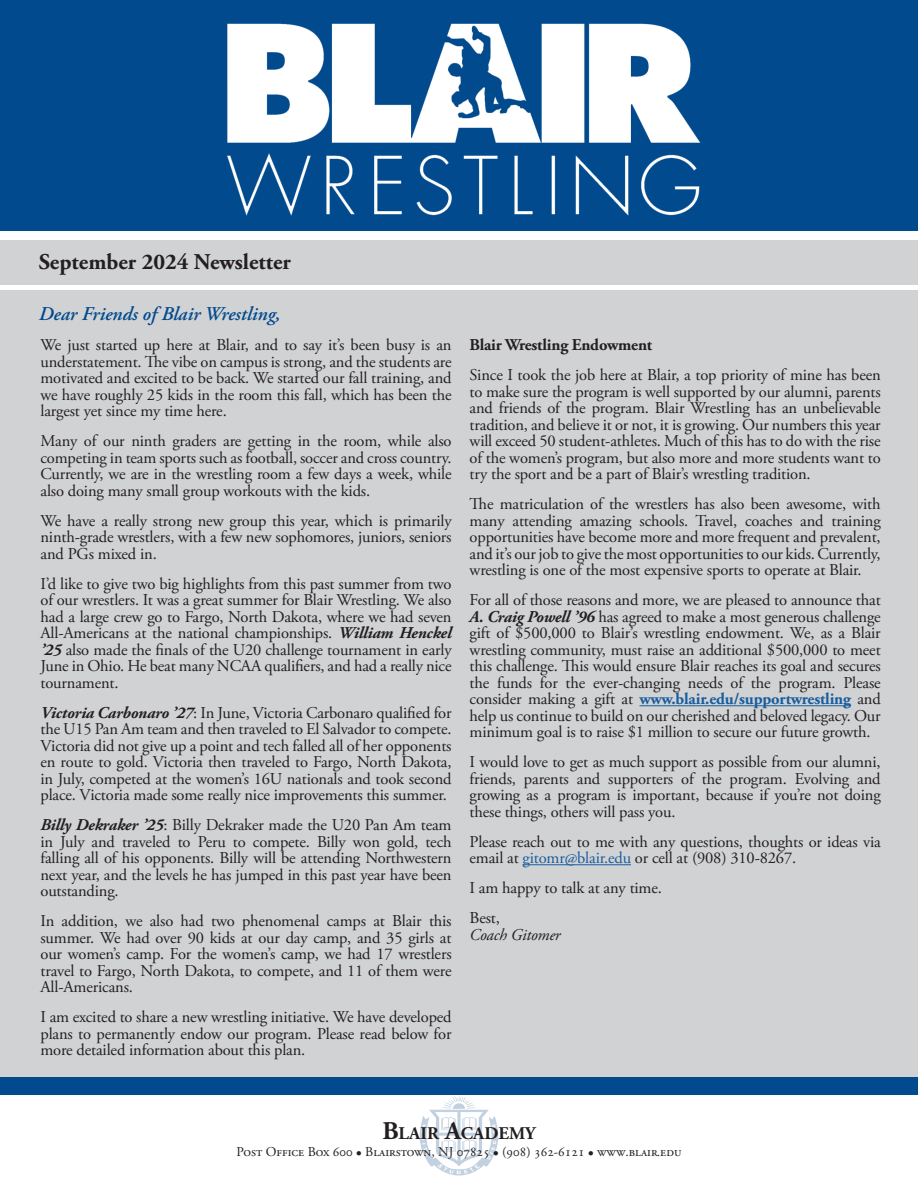
<style>
.page{position:relative;width:918px;height:1188px;background:#fff}
.page>*{position:absolute;margin:0;border:0;box-sizing:border-box;transform-origin:0 0}
.t1{font:700 22.5px "Adobe Garamond Pro";color:#231f20}
.t2{font:italic 600 19.5px "Adobe Garamond Pro";color:#004a8d}
.t3{font:700 17.85px "Adobe Garamond Pro";color:#231f20}
.t4{font:16.5px/16.5px "Adobe Garamond Pro";letter-spacing:-.01em;color:#231f20;text-align:justify}
.t5{font:700 16.5px "Adobe Garamond Pro";letter-spacing:-.01em;color:#231f20}
.t6{font:italic 16.5px/16.5px "Adobe Garamond Pro";letter-spacing:-.01em;color:#231f20}
.t7{font:13.5px "Adobe Garamond Pro";color:#231f20}
.s1{font-weight:700;font-style:italic}
.s2{font-weight:700;color:#175d9e}
.s3{color:#175d9e}
.s4{font-style:normal}
.s5{font-size:25.5px}
</style>
<div class="page">
<div style="left:0;top:0;width:918px;height:230px;background:#004a8d"></div>
<div style="left:0;top:240px;width:918px;height:45px;background:#d1d2d4"></div>
<div style="left:0;top:291px;width:918px;height:789px;background:#d1d2d4"></div>
<div style="left:0;top:1077px;width:918px;height:18px;background:#004a8d"></div>
<img style="left:227px;top:23px;width:474px;height:193px">
<svg style="left:420px;top:1096px;width:78px;height:80px"></svg>
<hr style="left:639px;top:705px;width:212px;height:1px;background:#175d9e">
<hr style="left:523px;top:864px;width:108px;height:1px;background:#175d9e">
<p class="t1" style="left:39px;top:249px;width:254px">September 2024 Newsletter</p>
<p class="t2" style="left:39px;top:303px;width:243px">Dear Friends of Blair Wrestling,</p>
<p class="t4" style="left:40px;top:337px;width:413px">We just started up here at Blair, and to say it’s been busy is an understatement. The vibe on campus is strong, and the students are motivated and excited to be back. We started our fall training, and we have roughly 25 kids in the room this fall, which has been the largest yet since my time here.</p>
<p class="t4" style="left:40px;top:433px;width:413px">Many of our ninth graders are getting in the room, while also competing in team sports such as football, soccer and cross country.<br>Currently, we are in the wrestling room a few days a week, while also doing many small group workouts with the kids.</p>
<p class="t4" style="left:40px;top:513px;width:413px">We have a really strong new group this year, which is primarily ninth-grade wrestlers, with a few new sophomores, juniors, seniors and PGs mixed in.</p>
<p class="t4" style="left:40px;top:576px;width:413px">I’d like to give two big highlights from this past summer from two of our wrestlers. It was a great summer for Blair Wrestling. We also had a large crew go to Fargo, North Dakota, where we had seven All-Americans at the national championships. <span class="s1">William Henckel ’25</span> also made the finals of the U20 challenge tournament in early June in Ohio. He beat many NCAA qualifiers, and had a really nice tournament.</p>
<p class="t4" style="left:40px;top:705px;width:413px"><span class="s1">Victoria Carbonaro ’27</span>: In June, Victoria Carbonaro qualified for the U15 Pan Am team and then traveled to El Salvador to compete.<br>Victoria did not give up a point and tech falled all of her opponents en route to gold. Victoria then traveled to Fargo, North Dakota, in July, competed at the women’s 16U nationals and took second place. Victoria made some really nice improvements this summer.</p>
<p class="t4" style="left:40px;top:817px;width:413px"><span class="s1">Billy Dekraker ’25</span>: Billy Dekraker made the U20 Pan Am team in July and traveled to Peru to compete. Billy won gold, tech falling all of his opponents. Billy will be attending Northwestern next year, and the levels he has jumped in this past year have been outstanding.</p>
<p class="t4" style="left:40px;top:913px;width:413px">In addition, we also had two phenomenal camps at Blair this summer. We had over 90 kids at our day camp, and 35 girls at our women’s camp. For the women’s camp, we had 17 wrestlers travel to Fargo, North Dakota, to compete, and 11 of them were All-Americans.</p>
<p class="t4" style="left:40px;top:1009px;width:413px">I am excited to share a new wrestling initiative. We have developed plans to permanently endow our program. Please read below for more detailed information about this plan.</p>
<p class="t5" style="left:470px;top:335px;width:184px">Blair Wrestling Endowment</p>
<p class="t4" style="left:470px;top:367px;width:413px">Since I took the job here at Blair, a top priority of mine has been to make sure the program is well supported by our alumni, parents and friends of the program. Blair Wrestling has an unbelievable tradition, and believe it or not, it is growing. Our numbers this year will exceed 50 student-athletes. Much of this has to do with the rise of the women’s program, but also more and more students want to try the sport and be a part of Blair’s wrestling tradition.</p>
<p class="t4" style="left:470px;top:496px;width:413px">The matriculation of the wrestlers has also been awesome, with many attending amazing schools. Travel, coaches and training opportunities have become more and more frequent and prevalent, and it’s our job to give the most opportunities to our kids. Currently, wrestling is one of the most expensive sports to operate at Blair.</p>
<p class="t4" style="left:470px;top:592px;width:413px">For all of those reasons and more, we are pleased to announce that <span class="s1">A. Craig Powell ’96</span> has agreed to make a most generous challenge gift of $500,000 to Blair’s wrestling endowment. We, as a Blair wrestling community, must raise an additional $500,000 to meet this challenge. This would ensure Blair reaches its goal and secures the funds for the ever-changing needs of the program. Please consider making a gift at <span class="s2">www.blair.edu/supportwrestling</span> and help us continue to build on our cherished and beloved legacy. Our minimum goal is to raise $1 million to secure our future growth.</p>
<p class="t4" style="left:470px;top:754px;width:413px">I would love to get as much support as possible from our alumni, friends, parents and supporters of the program. Evolving and growing as a program is important, because if you’re not doing these things, others will pass you.</p>
<p class="t4" style="left:470px;top:834px;width:413px">Please reach out to me with any questions, thoughts or ideas via email at <span class="s3">gitomr@blair.edu</span> or cell at (908) 310-8267.</p>
<p class="t4" style="left:470px;top:880px;width:194px">I am happy to talk at any time.</p>
<p class="t6" style="left:470px;top:910px;width:92px"><span class="s4">Best,<br></span>Coach Gitomer</p>
<p class="t3" style="left:382px;top:1123px;width:155px"><span class="s5">B</span>LAIR <span class="s5">A</span>CADEMY</p>
<p class="t7" style="left:236px;top:1144px;width:447px">Post Office Box 600 ● Blairstown, NJ 07825 ● (908) 362-6121 ● www.blair.edu</p>
</div>
